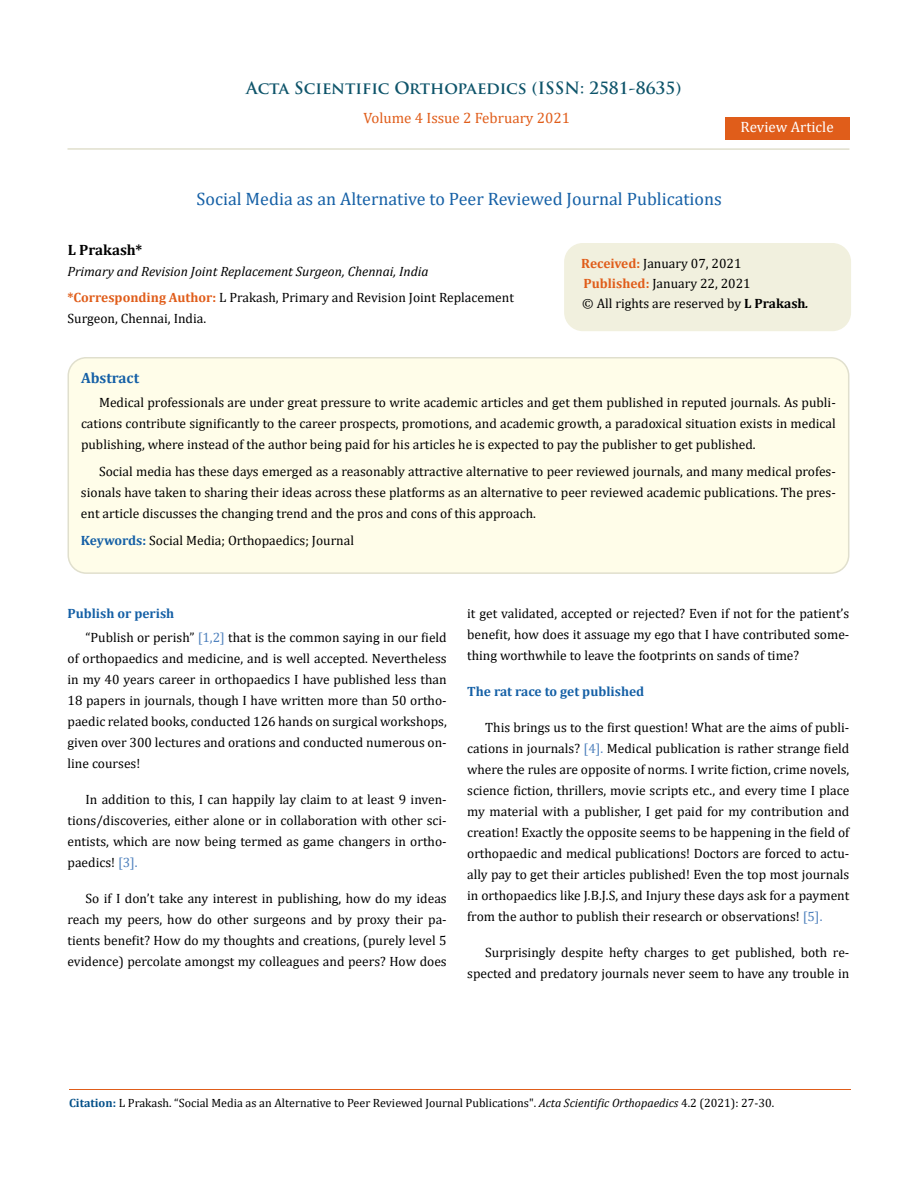
<style>
.page{position:relative;width:917px;height:1188px;background:#fff}
.page>*{position:absolute;margin:0;border:0;box-sizing:border-box;transform-origin:0 0}
.t1{font:18px "Cambria";color:#1560a6}
.t2{font:700 16.5px "Trajan Pro";color:#0e546a}
.t3{font:15px "Cambria";color:#e05d1a}
.t4{font:15px "Cambria";color:#fff}
.t5{font:700 15px "Cambria";color:#000}
.t6{font:700 15px "Cambria";color:#1560a6}
.t7{font:13.5px/21px "Cambria";color:#000;text-align:justify}
.t8{font:italic 13.5px/25.5px "Cambria";color:#000}
.t9{font:700 13.5px "Cambria";color:#1560a6}
.t10{font:12px "Cambria";color:#000}
.s1{font-weight:700;font-style:normal;color:#e05d1a}
.s2{font-style:normal}
.s3{font-weight:700;color:#e05d1a}
.s4{font-weight:700}
.s5{font-weight:700;font-style:italic}
.s6{font-weight:700;color:#1560a6}
.s7{color:#4f81bd}
.s8{font-weight:700;color:#035089}
.s9{font-style:italic}
</style>
<div class="page">
<div style="left:724px;top:117px;width:125px;height:23px;background:#e05d1a"></div>
<div style="left:565px;top:244px;width:285px;height:86px;background:#f1f0de;border-radius:18px"></div>
<div style="left:564px;top:243px;width:287px;height:88px;border:2px solid #f1f0de;border-radius:18px"></div>
<div style="left:68px;top:358px;width:780px;height:215px;background:#fffde9;border-radius:18px"></div>
<div style="left:67px;top:357px;width:782px;height:217px;border:2px solid #e0dfcd;border-radius:18px"></div>
<hr style="left:69px;top:1089px;width:781px;height:1px;background:#e05d1a">
<hr style="left:67px;top:148px;width:782px;height:2px;background:#e0dfcd">
<p class="t2" style="left:246px;top:77px;width:436px">Acta Scientific Orthopaedics (ISSN: 2581-8635)</p>
<p class="t3" style="left:363px;top:109px;width:208px">Volume 4 Issue 2 February 2021</p>
<p class="t4" style="left:740px;top:118px;width:94px">Review Article</p>
<h1 class="t1" style="left:196px;top:189px;width:527px">Social Media as an Alternative to Peer Reviewed Journal Publications</h1>
<p class="t5" style="left:68px;top:239px;width:76px">L Prakash*</p>
<p class="t8" style="left:67px;top:258px;width:448px">Primary and Revision Joint Replacement Surgeon, Chennai, India <span class="s1">*Corresponding Author:</span> <span class="s2">L Prakash, Primary and Revision Joint Replacement</span></p>
<p class="t7" style="left:67px;top:307px;width:140px">Surgeon, Chennai, India.</p>
<p class="t6" style="left:81px;top:367px;width:60px">Abstract</p>
<p class="t7" style="left:581px;top:253px;width:229px;line-height:20.1px;text-align:left"><span class="s3">Received:</span> January 07, 2021<br><span class="s3">Published:</span> January 22, 2021<br>© All rights are reserved by <span class="s4">L Prakash</span><span class="s5">.</span></p>
<p class="t7" style="left:81px;top:391px;width:756px;text-indent:18px">Medical professionals are under great pressure to write academic articles and get them published in reputed journals. As publi&shy;cations contribute significantly to the career prospects, promotions, and academic growth, a paradoxical situation exists in medical publishing, where instead of the author being paid for his articles he is expected to pay the publisher to get published.</p>
<p class="t7" style="left:81px;top:460px;width:756px;text-indent:18px">Social media has these days emerged as a reasonably attractive alternative to peer reviewed journals, and many medical profes&shy;sionals have taken to sharing their ideas across these platforms as an alternative to peer reviewed academic publications. The pres&shy;ent article discusses the changing trend and the pros and cons of this approach.</p>
<p class="t7" style="left:81px;top:529px;width:274px"><span class="s6">Keywords:</span> Social Media; Orthopaedics; Journal</p>
<p class="t7" style="left:85px;top:601px;width:363px;line-height:24px;text-indent:-18px"><span class="s6">Publish or perish<br></span>“Publish or perish” <span class="s7">[1,2]</span> that is the common saying in our field</p>
<p class="t7" style="left:67px;top:648px;width:381px">of orthopaedics and medicine, and is well accepted. Nevertheless in my 40 years career in orthopaedics I have published less than 18 papers in journals, though I have written more than 50 ortho&shy;paedic related books, conducted 126 hands on surgical workshops, given over 300 lectures and orations and conducted numerous on&shy;line courses!</p>
<p class="t7" style="left:67px;top:789px;width:381px;text-indent:18px">In addition to this, I can happily lay claim to at least 9 inven&shy;tions/discoveries, either alone or in collaboration with other sci&shy;entists, which are now being termed as game changers in ortho&shy;paedics! <span class="s7">[3].</span></p>
<p class="t7" style="left:67px;top:888px;width:381px;text-indent:18px">So if I don’t take any interest in publishing, how do my ideas reach my peers, how do other surgeons and by proxy their pa&shy;tients benefit? How do my thoughts and creations, (purely level 5 evidence) percolate amongst my colleagues and peers? How does</p>
<p class="t7" style="left:467px;top:603px;width:384px">it get validated, accepted or rejected? Even if not for the patient’s benefit, how does it assuage my ego that I have contributed some&shy;thing worthwhile to leave the footprints on sands of time?</p>
<p class="t9" style="left:467px;top:682px;width:179px">The rat race to get published</p>
<p class="t7" style="left:467px;top:717px;width:384px;text-indent:18px">This brings us to the first question! What are the aims of publi&shy;cations in journals? <span class="s7">[4].</span> Medical publication is rather strange field where the rules are opposite of norms. I write fiction, crime novels, science fiction, thrillers, movie scripts etc., and every time I place my material with a publisher, I get paid for my contribution and creation! Exactly the opposite seems to be happening in the field of orthopaedic and medical publications! Doctors are forced to actu&shy;ally pay to get their articles published! Even the top most journals in orthopaedics like J.B.J.S, and Injury these days ask for a payment from the author to publish their research or observations! <span class="s7">[5].</span></p>
<p class="t7" style="left:467px;top:942px;width:384px;text-align:right">Surprisingly despite hefty charges to get published, both re&shy;spected and predatory journals never seem to have any trouble in</p>
<p class="t10" style="left:69px;top:1096px;width:706px"><span class="s8">Citation:</span> L Prakash. “Social Media as an Alternative to Peer Reviewed Journal Publications". <span class="s9">Acta Scientific Orthopaedics</span> 4.2 (2021): 27-30.</p>
</div>
